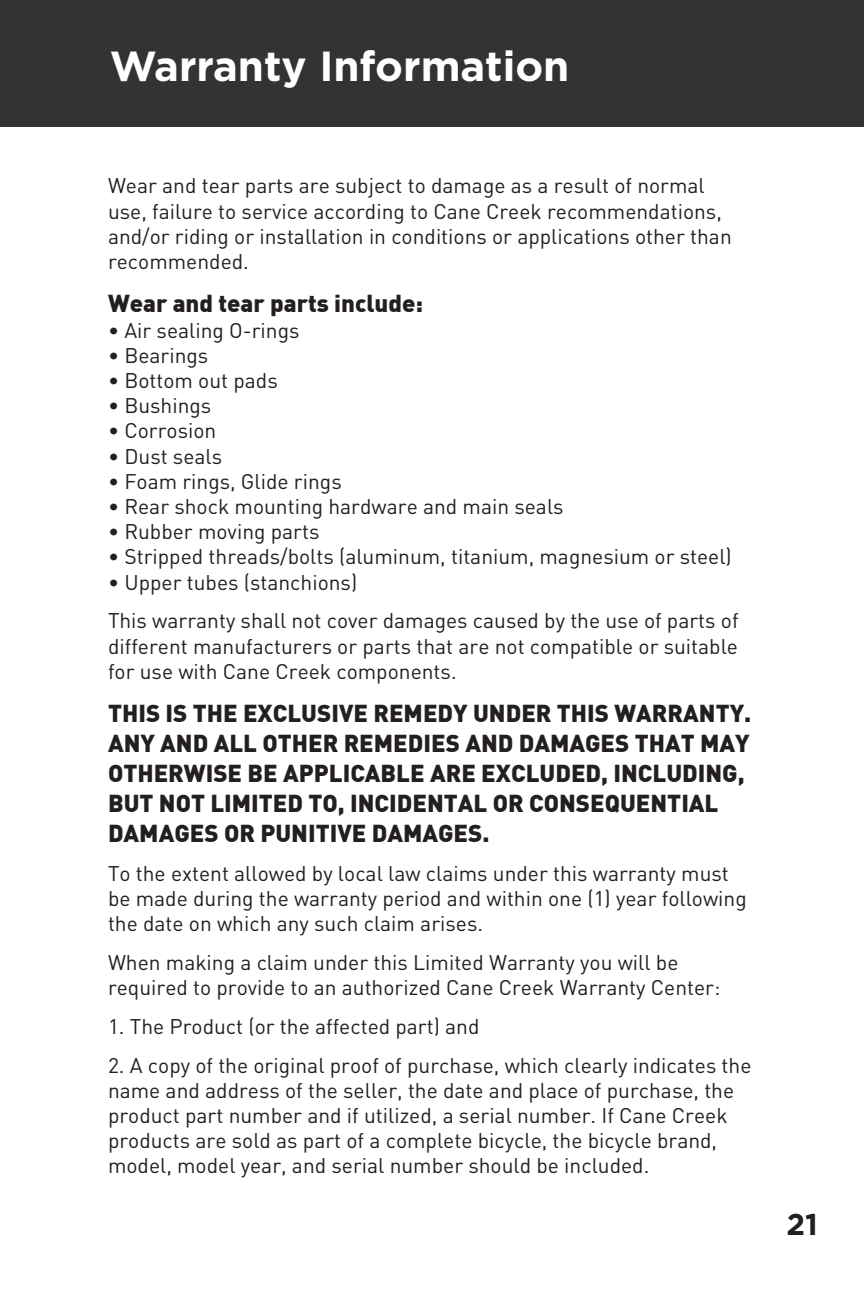
<style>
.page{position:relative;width:864px;height:1296px;background:#fff}
.page>*{position:absolute;margin:0;border:0;box-sizing:border-box;transform-origin:0 0}
.t1{font:700 42px "Gotham";color:#fff}
.t2{font:700 30px "Gotham";color:#231f20}
.t3{font:900 24px/30px "DIN";color:#231f20}
.t4{font:21px/25.2px "DIN";color:#231f20}
</style>
<div class="page">
<div style="left:0;top:0;width:864px;height:126px;background:#323332"></div>
<p class="t1" style="left:110px;top:39px;width:461px">Warranty Information</p>
<p class="t4" style="left:108px;top:173px;width:625px">Wear and tear parts are subject to damage as a result of normal use, failure to service according to Cane Creek recommendations, and/or riding or installation in conditions or applications other than recommended.</p>
<p class="t3" style="left:108px;top:288px;width:317px">Wear and tear parts include:</p>
<p class="t4" style="left:108px;top:317px;width:193px">• Air sealing O-rings</p>
<p class="t4" style="left:108px;top:342px;width:102px">• Bearings</p>
<p class="t4" style="left:108px;top:368px;width:171px">• Bottom out pads</p>
<p class="t4" style="left:108px;top:393px;width:105px">• Bushings</p>
<p class="t4" style="left:108px;top:418px;width:110px">• Corrosion</p>
<p class="t4" style="left:108px;top:443px;width:116px">• Dust seals</p>
<p class="t4" style="left:108px;top:468px;width:235px">• Foam rings, Glide rings</p>
<p class="t4" style="left:108px;top:494px;width:457px">• Rear shock mounting hardware and main seals</p>
<p class="t4" style="left:108px;top:519px;width:213px">• Rubber moving parts</p>
<p class="t4" style="left:108px;top:544px;width:625px">• Stripped threads/bolts (aluminum, titanium, magnesium or steel)</p>
<p class="t4" style="left:108px;top:569px;width:251px">• Upper tubes (stanchions)</p>
<p class="t4" style="left:108px;top:608px;width:632px;text-align:justify">This warranty shall not cover damages caused by the use of parts of different manufacturers or parts that are not compatible or suitable for use with Cane Creek components.</p>
<p class="t3" style="left:108px;top:697px;width:645px">THIS IS THE EXCLUSIVE REMEDY UNDER THIS WARRANTY.<br>ANY AND ALL OTHER REMEDIES AND DAMAGES THAT MAY OTHERWISE BE APPLICABLE ARE EXCLUDED, INCLUDING, BUT NOT LIMITED TO, INCIDENTAL OR CONSEQUENTIAL DAMAGES OR PUNITIVE DAMAGES.</p>
<p class="t4" style="left:108px;top:860px;width:640px">To the extent allowed by local law claims under this warranty must be made during the warranty period and within one (1) year following the date on which any such claim arises.</p>
<p class="t4" style="left:108px;top:950px;width:614px">When making a claim under this Limited Warranty you will be required to provide to an authorized Cane Creek Warranty Center:</p>
<p class="t4" style="left:108px;top:1013px;width:373px">1. The Product (or the affected part) and</p>
<p class="t4" style="left:108px;top:1052px;width:645px">2. A copy of the original proof of purchase, which clearly indicates the name and address of the seller, the date and place of purchase, the product part number and if utilized, a serial number. If Cane Creek products are sold as part of a complete bicycle, the bicycle brand, model, model year, and serial number should be included.</p>
<h2 class="t2" style="left:786px;top:1205px;width:33px">21</h2>
</div>
